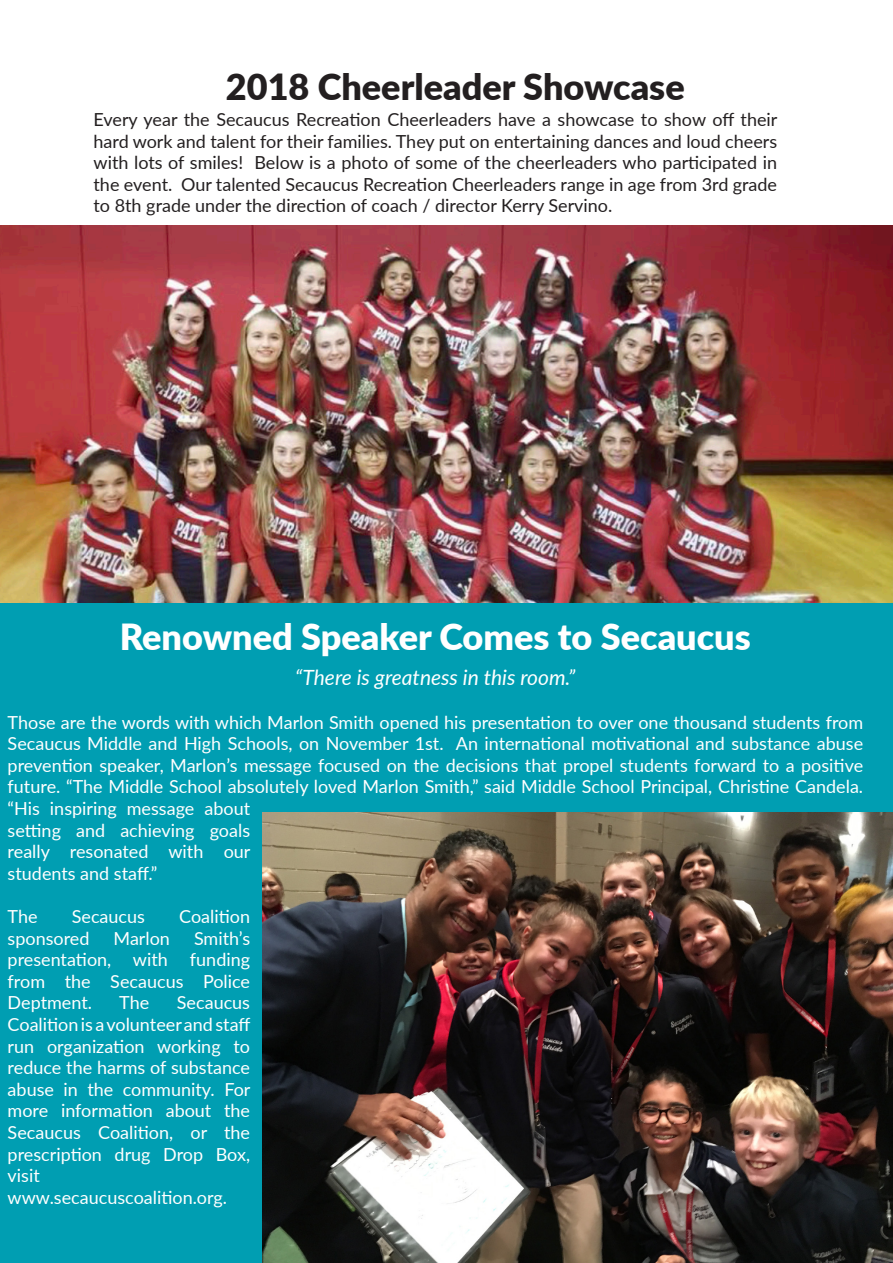
<style>
.page{position:relative;width:893px;height:1263px;background:#fff}
.page>*{position:absolute;margin:0;border:0;box-sizing:border-box;transform-origin:0 0}
.t1{font:900 36px "Lato";color:#fff}
.t2{font:900 36px "Lato";color:#231f20}
.t3{font:italic 21px "Lato";color:#fff}
.t4{font:18px/21.6px "Lato";color:#fff;text-align:justify}
.t5{font:18px/21.6px "Lato";color:#231f20;text-align:justify}
</style>
<div class="page">
<img style="left:0;top:225px;width:893px;height:379px">
<div style="left:0;top:604px;width:893px;height:659px;background:#009eb2"></div>
<img style="left:263px;top:812px;width:630px;height:451px">
<p class="t2" style="left:226px;top:59px;width:460px">2018 Cheerleader Showcase</p>
<p class="t5" style="left:94px;top:108px;width:685px">Every year the Secaucus Recreation Cheerleaders have a showcase to show off their hard work and talent for their families. They put on entertaining dances and loud cheers with lots of smiles! Below is a photo of some of the cheerleaders who participated in the event. Our talented Secaucus Recreation Cheerleaders range in age from 3rd grade to 8th grade under the direction of coach / director Kerry Servino.</p>
<p class="t1" style="left:120px;top:610px;width:633px">Renowned Speaker Comes to Secaucus</p>
<p class="t3" style="left:295px;top:663px;width:282px">“There is greatness in this room.”</p>
<p class="t4" style="left:8px;top:710px;width:857px;text-align:left">Those are the words with which Marlon Smith opened his presentation to over one thousand students from Secaucus Middle and High Schools, on November 1st. An international motivational and substance abuse prevention speaker, Marlon’s message focused on the decisions that propel students forward to a positive future. “The Middle School absolutely loved Marlon Smith,” said Middle School Principal, Christine Candela. “His inspiring message about<br>setting and achieving goals<br>really resonated with our<br>students and staff.”</p>
<p class="t4" style="left:8px;top:905px;width:32px">The</p>
<p class="t4" style="left:72px;top:905px;width:75px">Secaucus</p>
<p class="t4" style="left:179px;top:905px;width:72px">Coalition</p>
<p class="t4" style="left:8px;top:926px;width:83px">sponsored</p>
<p class="t4" style="left:114px;top:926px;width:58px">Marlon</p>
<p class="t4" style="left:8px;top:926px;width:244px;text-indent:186px">Smith’s presentation, with funding from the Secaucus Police Deptment.</p>
<p class="t4" style="left:119px;top:991px;width:32px">The</p>
<p class="t4" style="left:8px;top:991px;width:244px;text-indent:169px">Secaucus Coalition is a volunteer and staff run organization working to reduce the harms of substance abuse in the community. For more information about the Secaucus Coalition, or the prescription drug Drop Box, visit</p>
<p class="t4" style="left:8px;top:1186px;width:221px">www.secaucuscoalition.org.</p>
</div>
